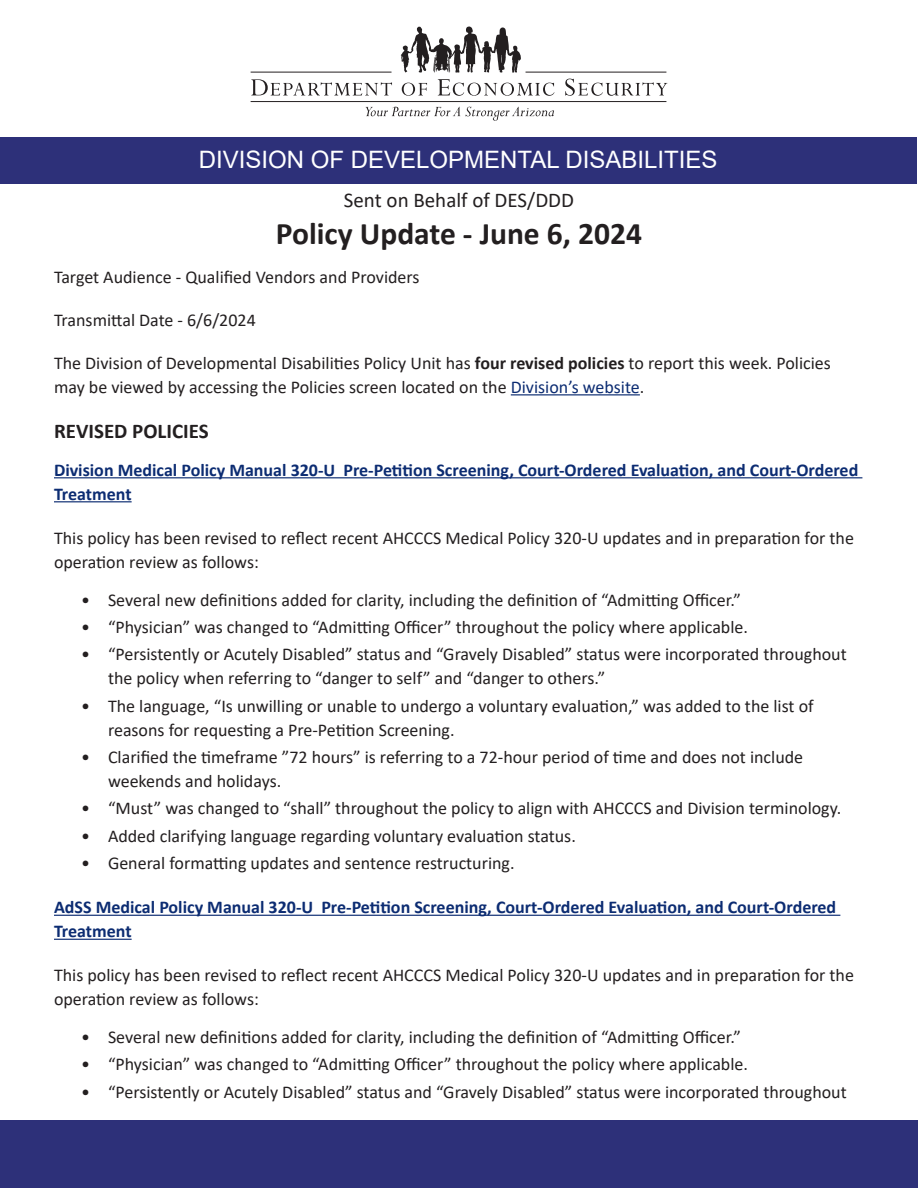
<style>
.page{position:relative;width:918px;height:1188px;background:#fff}
.page>*{position:absolute;margin:0;border:0;box-sizing:border-box;transform-origin:0 0}
.t1{font:700 31.5px "Calibri";color:#231f20}
.t2{font:24px "Arial";color:#fff}
.t3{font:21px "Calibri";color:#231f20}
.t4{font:700 21px "Calibri";color:#231f20}
.t5{font:18px/24px "Calibri";color:#231f20}
.t6{font:700 18px/24px "Calibri";color:#0c2c72}
.s1{font-weight:700}
.s2{color:#0c2c72}
</style>
<div class="page">
<div style="left:0;top:1120px;width:918px;height:68px;background:#2d3079"></div>
<svg style="left:251px;top:79px;width:141px;height:16px"></svg>
<svg style="left:366px;top:107px;width:188px;height:14px"></svg>
<svg style="left:401px;top:27px;width:120px;height:46px"></svg>
<svg style="left:402px;top:83px;width:25px;height:13px"></svg>
<svg style="left:438px;top:79px;width:116px;height:17px"></svg>
<svg style="left:565px;top:79px;width:102px;height:17px"></svg>
<hr style="left:251px;top:72px;width:141px;height:1px;background:#231f20">
<hr style="left:526px;top:72px;width:140px;height:1px;background:#231f20">
<hr style="left:251px;top:101px;width:415px;height:1px;background:#231f20">
<div style="left:1px;top:138px;width:916px;height:46px;background:#2d3079"></div>
<hr style="left:511px;top:394px;width:129px;height:1px;background:#0c2c72">
<hr style="left:54px;top:477px;width:808px;height:1px;background:#0c2c72">
<hr style="left:54px;top:501px;width:78px;height:1px;background:#0c2c72">
<hr style="left:54px;top:915px;width:786px;height:1px;background:#0c2c72">
<hr style="left:54px;top:939px;width:78px;height:1px;background:#0c2c72">
<h2 class="t2" style="left:199px;top:143px;width:520px">DIVISION OF DEVELOPMENTAL DISABILITIES</h2>
<p class="t3" style="left:344px;top:185px;width:232px">Sent on Behalf of DES/DDD</p>
<h1 class="t1" style="left:276px;top:212px;width:368px">Policy Update - June 6, 2024</h1>
<p class="t5" style="left:54px;top:264px;width:367px">Target Audience - Qualified Vendors and Providers</p>
<p class="t5" style="left:54px;top:307px;width:203px">Transmittal Date - 6/6/2024</p>
<p class="t5" style="left:54px;top:350px;width:778px">The Division of Developmental Disabilities Policy Unit has <span class="s1">four revised policies</span> to report this week. Policies may be viewed by accessing the Policies screen located on the <span class="s2">Division’s website</span>.</p>
<p class="t4" style="left:54px;top:416px;width:156px">REVISED POLICIES</p>
<p class="t6" style="left:54px;top:458px;width:806px">Division Medical Policy Manual 320-U Pre-Petition Screening, Court-Ordered Evaluation, and Court-Ordered<br>Treatment</p>
<p class="t5" style="left:54px;top:526px;width:801px">This policy has been revised to reflect recent AHCCCS Medical Policy 320-U updates and in preparation for the operation review as follows:</p>
<p class="t5" style="left:81px;top:587px;width:662px">• Several new definitions added for clarity, including the definition of “Admitting Officer.”</p>
<p class="t5" style="left:81px;top:614px;width:669px">• “Physician” was changed to “Admitting Officer” throughout the policy where applicable.</p>
<p class="t5" style="left:108px;top:642px;width:740px;text-indent:-27px">• “Persistently or Acutely Disabled” status and “Gravely Disabled” status were incorporated throughout the policy when referring to “danger to self” and “danger to others.”</p>
<p class="t5" style="left:108px;top:693px;width:707px;text-indent:-27px">• The language, “Is unwilling or unable to undergo a voluntary evaluation,” was added to the list of reasons for requesting a Pre-Petition Screening.</p>
<p class="t5" style="left:108px;top:744px;width:697px;text-indent:-27px">• Clarified the timeframe ”72 hours” is referring to a 72-hour period of time and does not include weekends and holidays.</p>
<p class="t5" style="left:81px;top:796px;width:762px">• “Must” was changed to “shall” throughout the policy to align with AHCCCS and Division terminology.</p>
<p class="t5" style="left:81px;top:823px;width:496px">• Added clarifying language regarding voluntary evaluation status.</p>
<p class="t5" style="left:81px;top:851px;width:435px">• General formatting updates and sentence restructuring.</p>
<p class="t6" style="left:54px;top:895px;width:784px">AdSS Medical Policy Manual 320-U Pre-Petition Screening, Court-Ordered Evaluation, and Court-Ordered<br>Treatment</p>
<p class="t5" style="left:54px;top:963px;width:801px">This policy has been revised to reflect recent AHCCCS Medical Policy 320-U updates and in preparation for the operation review as follows:</p>
<p class="t5" style="left:81px;top:1025px;width:662px">• Several new definitions added for clarity, including the definition of “Admitting Officer.”</p>
<p class="t5" style="left:81px;top:1052px;width:669px">• “Physician” was changed to “Admitting Officer” throughout the policy where applicable.</p>
<p class="t5" style="left:81px;top:1079px;width:767px">• “Persistently or Acutely Disabled” status and “Gravely Disabled” status were incorporated throughout</p>
</div>
